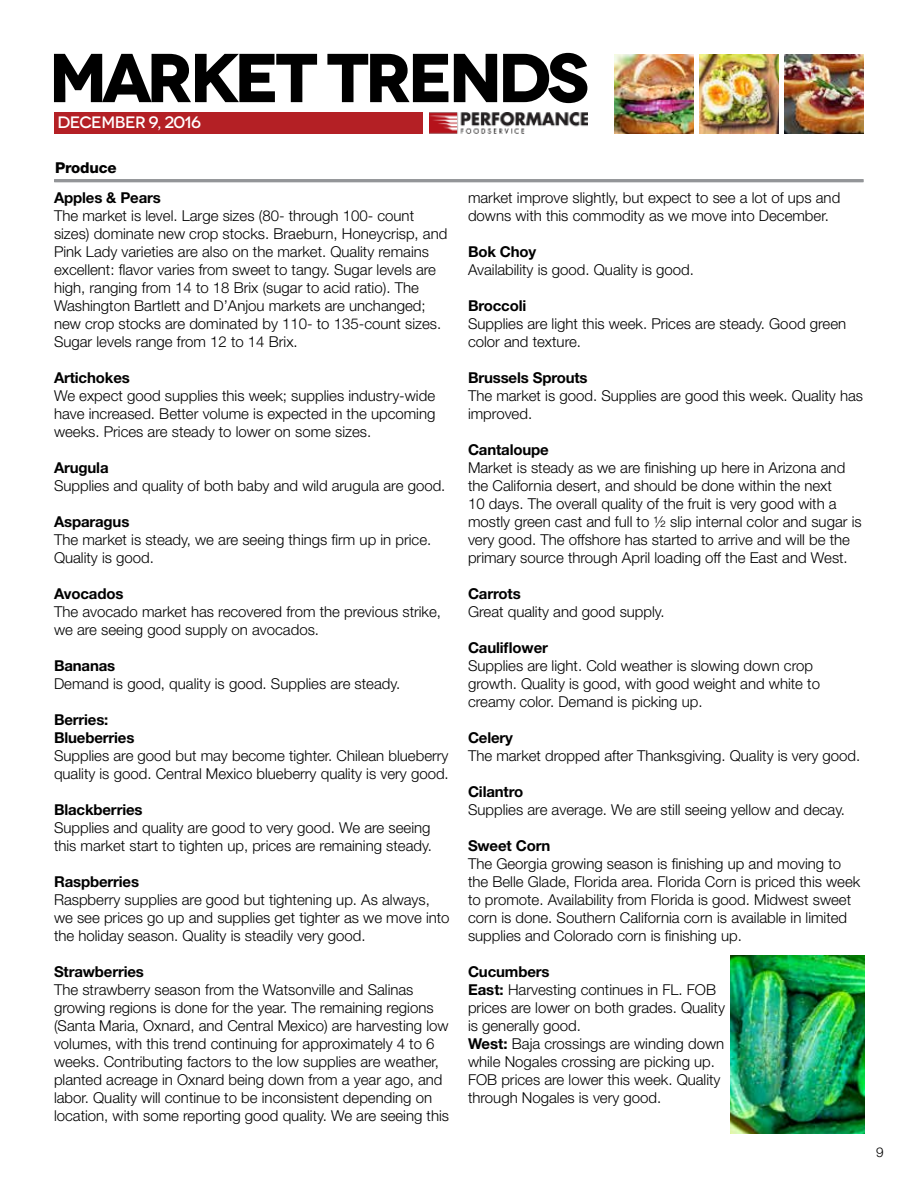
<style>
.page{position:relative;width:918px;height:1188px;background:#fff}
.page>*{position:absolute;margin:0;border:0;box-sizing:border-box;transform-origin:0 0}
.t1{font:700 69px "Novecentowide";letter-spacing:-.07em;color:#000}
.t2{font:500 16.5px "Novecentowide";letter-spacing:-.03em;color:#fff}
.t3{font:300 15px/18px "Helvetica Neue LT Std";color:#000}
.t4{font:700 15px/18px "Helvetica Neue LT Std";letter-spacing:-.01em;color:#000}
.t5{font:800 15px "Helvetica Neue LT Std";letter-spacing:-.01em;color:#000}
.t6{font:300 13.5px "Helvetica Neue LT Std";color:#000}
.s1{font-weight:700}
</style>
<div class="page">
<div style="left:55px;top:112px;width:368px;height:21px;background:#b42025"></div>
<img style="left:430px;top:112px;width:158px;height:21px">
<img style="left:614px;top:54px;width:80px;height:79px">
<img style="left:785px;top:54px;width:79px;height:79px">
<img style="left:699px;top:54px;width:80px;height:79px">
<hr style="left:55px;top:179px;width:809px;height:3px;background:#939598">
<img style="left:730px;top:956px;width:135px;height:178px">
<h1 class="t1" style="left:49px;top:35px;width:542px">MARKET TRENDS</h1>
<p class="t2" style="left:58px;top:113px;width:145px">DECEMBER 9, 2016</p>
<p class="t5" style="left:55px;top:158px;width:63px">Produce</p>
<p class="t4" style="left:54px;top:188px;width:108px">Apples &amp; Pears</p>
<p class="t3" style="left:54px;top:206px;width:395px">The market is level. Large sizes (80- through 100- count sizes) dominate new crop stocks. Braeburn, Honeycrisp, and Pink Lady varieties are also on the market. Quality remains excellent: flavor varies from sweet to tangy. Sugar levels are high, ranging from 14 to 18 Brix (sugar to acid ratio). The Washington Bartlett and D’Anjou markets are unchanged; new crop stocks are dominated by 110- to 135-count sizes.<br>Sugar levels range from 12 to 14 Brix.</p>
<p class="t4" style="left:54px;top:368px;width:77px">Artichokes</p>
<p class="t3" style="left:54px;top:386px;width:383px;text-align:justify">We expect good supplies this week; supplies industry-wide have increased. Better volume is expected in the upcoming weeks. Prices are steady to lower on some sizes.</p>
<p class="t4" style="left:54px;top:458px;width:56px">Arugula</p>
<p class="t3" style="left:54px;top:476px;width:393px">Supplies and quality of both baby and wild arugula are good.</p>
<p class="t4" style="left:54px;top:512px;width:77px">Asparagus</p>
<p class="t3" style="left:54px;top:530px;width:379px">The market is steady, we are seeing things firm up in price.<br>Quality is good.</p>
<p class="t4" style="left:54px;top:584px;width:71px">Avocados</p>
<p class="t3" style="left:54px;top:602px;width:389px">The avocado market has recovered from the previous strike, we are seeing good supply on avocados.</p>
<p class="t4" style="left:54px;top:656px;width:63px">Bananas</p>
<p class="t3" style="left:54px;top:674px;width:348px">Demand is good, quality is good. Supplies are steady.</p>
<p class="t4" style="left:54px;top:710px;width:82px">Berries:<br>Blueberries</p>
<p class="t3" style="left:54px;top:746px;width:396px">Supplies are good but may become tighter. Chilean blueberry quality is good. Central Mexico blueberry quality is very good.</p>
<p class="t4" style="left:54px;top:800px;width:90px">Blackberries</p>
<p class="t3" style="left:54px;top:818px;width:379px">Supplies and quality are good to very good. We are seeing this market start to tighten up, prices are remaining steady.</p>
<p class="t4" style="left:54px;top:872px;width:87px">Raspberries</p>
<p class="t3" style="left:54px;top:890px;width:397px">Raspberry supplies are good but tightening up. As always, we see prices go up and supplies get tighter as we move into the holiday season. Quality is steadily very good.</p>
<p class="t4" style="left:54px;top:962px;width:91px">Strawberries</p>
<p class="t3" style="left:54px;top:980px;width:397px">The strawberry season from the Watsonville and Salinas growing regions is done for the year. The remaining regions (Santa Maria, Oxnard, and Central Mexico) are harvesting low volumes, with this trend continuing for approximately 4 to 6 weeks. Contributing factors to the low supplies are weather, planted acreage in Oxnard being down from a year ago, and labor. Quality will continue to be inconsistent depending on location, with some reporting good quality. We are seeing this</p>
<p class="t3" style="left:468px;top:188px;width:374px">market improve slightly, but expect to see a lot of ups and downs with this commodity as we move into December.</p>
<p class="t4" style="left:468px;top:242px;width:70px">Bok Choy</p>
<p class="t3" style="left:468px;top:260px;width:227px">Availability is good. Quality is good.</p>
<p class="t4" style="left:468px;top:296px;width:60px">Broccoli</p>
<p class="t3" style="left:468px;top:314px;width:380px">Supplies are light this week. Prices are steady. Good green color and texture.</p>
<p class="t4" style="left:468px;top:368px;width:121px">Brussels Sprouts</p>
<p class="t3" style="left:468px;top:386px;width:397px">The market is good. Supplies are good this week. Quality has improved.</p>
<p class="t4" style="left:468px;top:440px;width:82px">Cantaloupe</p>
<p class="t3" style="left:468px;top:458px;width:395px">Market is steady as we are finishing up here in Arizona and the California desert, and should be done within the next<br>10 days. The overall quality of the fruit is very good with a mostly green cast and full to ½ slip internal color and sugar is very good. The offshore has started to arrive and will be the primary source through April loading off the East and West.</p>
<p class="t4" style="left:468px;top:584px;width:54px">Carrots</p>
<p class="t3" style="left:468px;top:602px;width:198px">Great quality and good supply.</p>
<p class="t4" style="left:468px;top:638px;width:81px">Cauliflower</p>
<p class="t3" style="left:468px;top:656px;width:354px">Supplies are light. Cold weather is slowing down crop growth. Quality is good, with good weight and white to creamy color. Demand is picking up.</p>
<p class="t4" style="left:468px;top:728px;width:47px">Celery</p>
<p class="t3" style="left:468px;top:746px;width:394px">The market dropped after Thanksgiving. Quality is very good.</p>
<p class="t4" style="left:468px;top:782px;width:57px">Cilantro</p>
<p class="t3" style="left:468px;top:800px;width:379px">Supplies are average. We are still seeing yellow and decay.</p>
<p class="t4" style="left:468px;top:836px;width:84px">Sweet Corn</p>
<p class="t3" style="left:468px;top:854px;width:394px">The Georgia growing season is finishing up and moving to the Belle Glade, Florida area. Florida Corn is priced this week to promote. Availability from Florida is good. Midwest sweet corn is done. Southern California corn is available in limited supplies and Colorado corn is finishing up.</p>
<p class="t3" style="left:468px;top:962px;width:259px"><span class="s1">Cucumbers<br>East:</span> Harvesting continues in FL. FOB prices are lower on both grades. Quality is generally good.<br><span class="s1">West:</span> Baja crossings are winding down while Nogales crossing are picking up.<br>FOB prices are lower this week. Quality through Nogales is very good.</p>
<p class="t6" style="left:876px;top:1144px;width:9px">9</p>
</div>
